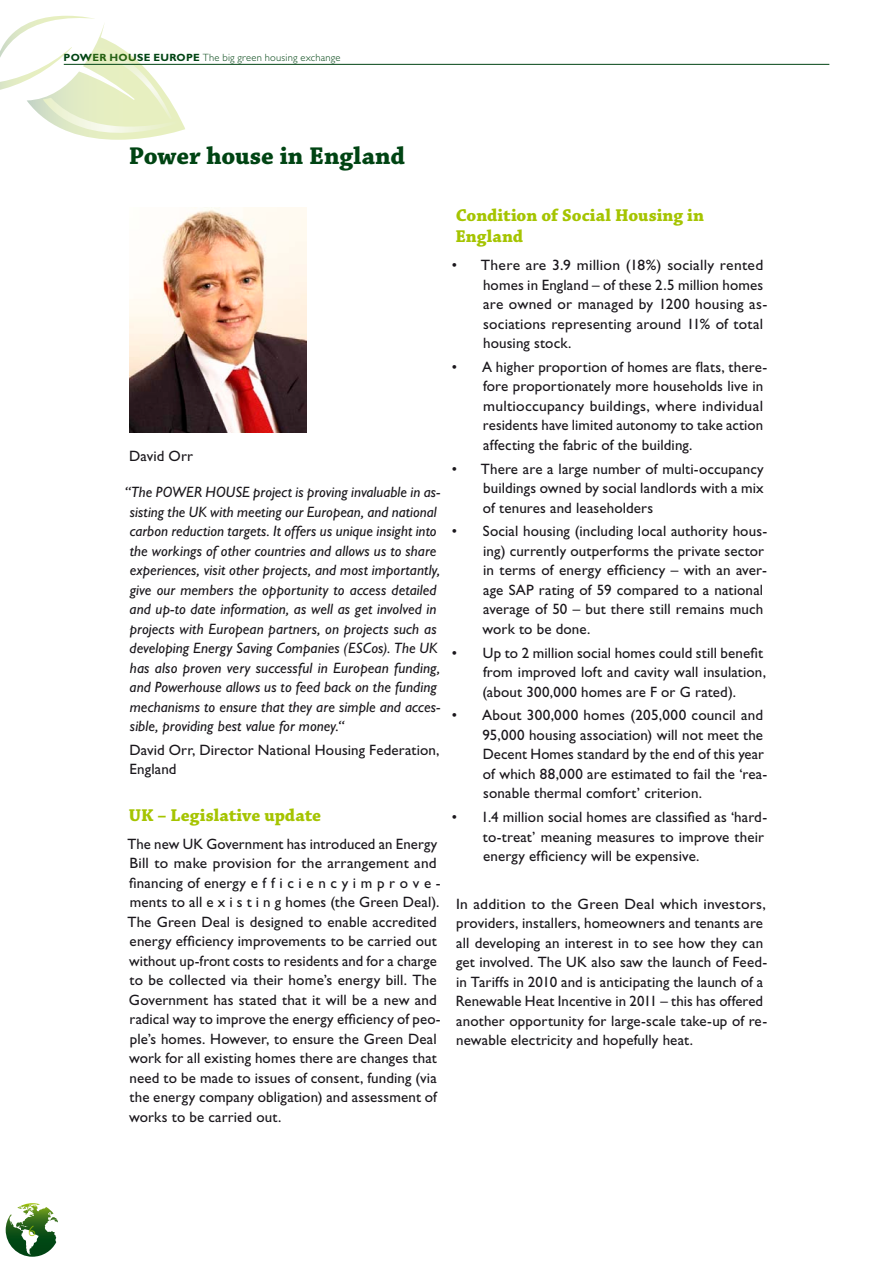
<style>
.page{position:relative;width:893px;height:1263px;background:#fff}
.page>*{position:absolute;margin:0;border:0;box-sizing:border-box;transform-origin:0 0}
.t1{font:700 25.5px "Chaparral Pro";color:#004413}
.t2{font:700 18px/21px "Chaparral Pro";color:#a5c400}
.t3{font:15px/19.5px "Gill Sans Std";letter-spacing:.01em;color:#1a171c}
.t4{font:italic 15px/19.5px "Gill Sans Std";letter-spacing:.01em;color:#1a171c}
.t5{font:300 15px "Gill Sans Std";color:#a5c400}
.t6{font:300 10.5px "Gill Sans Std";letter-spacing:.02em;color:#004413}
.s1{font-weight:700}
</style>
<div class="page">
<svg style="left:17px;top:1206px;width:17px;height:9px"></svg>
<svg style="left:0;top:16px;width:185px;height:124px"></svg>
<img style="left:129px;top:208px;width:178px;height:225px">
<hr style="left:64px;top:64px;width:765px;height:1px;background:#004413">
<p class="t6" style="left:64px;top:52px;width:278px"><span class="s1">POWER HOUSE EUROPE</span> The big green housing exchange</p>
<h1 class="t1" style="left:129px;top:141px;width:278px">Power house in England</h1>
<p class="t3" style="left:129px;top:446px;width:66px">David Orr</p>
<p class="t4" style="left:130px;top:482px;width:312px;text-indent:-5px">“The POWER HOUSE project is proving invaluable in as&shy;sisting the UK with meeting our European, and national carbon reduction targets. It offers us unique insight into the workings of other countries and allows us to share experiences, visit other projects, and most importantly, give our members the opportunity to access detailed and up-to date information, as well as get involved in projects with European partners, on projects such as developing Energy Saving Companies (ESCos). The UK has also proven very successful in European funding, and Powerhouse allows us to feed back on the funding mechanisms to ensure that they are simple and acces&shy;sible, providing best value for money.“</p>
<p class="t3" style="left:129px;top:740px;width:312px">David Orr, Director National Housing Federation,<br>England</p>
<p class="t2" style="left:129px;top:805px;width:194px">UK – Legislative update</p>
<p class="t3" style="left:127px;top:834px;width:315px">The new UK Government has introduced an Energy Bill to make provision for the arrangement and financing of energy e f f i c i e n c y i m p r o v e - ments to all e x i s t i n g homes (the Green Deal).<br>The Green Deal is designed to enable accredited energy efficiency improvements to be carried out without up-front costs to residents and for a charge to be collected via their home’s energy bill. The Government has stated that it will be a new and radical way to improve the energy efficiency of peo&shy;ple’s homes. However, to ensure the Green Deal work for all existing homes there are changes that need to be made to issues of consent, funding (via the energy company obligation) and assessment of works to be carried out.</p>
<p class="t2" style="left:455px;top:206px;width:250px">Condition of Social Housing in<br>England</p>
<p class="t3" style="left:483px;top:255px;width:286px;text-indent:-31px">• There are 3.9 million (18%) socially rented homes in England – of these 2.5 million homes are owned or managed by 1200 housing as&shy;sociations representing around 11% of total housing stock.</p>
<p class="t3" style="left:483px;top:357px;width:286px;text-indent:-31px">• A higher proportion of homes are flats, there&shy;fore proportionately more households live in multioccupancy buildings, where individual residents have limited autonomy to take action affecting the fabric of the building.</p>
<p class="t3" style="left:483px;top:459px;width:282px;text-align:justify;text-indent:-31px">• There are a large number of multi-occupancy buildings owned by social landlords with a mix of tenures and leaseholders</p>
<p class="t3" style="left:483px;top:522px;width:286px;text-indent:-31px">• Social housing (including local authority hous&shy;ing) currently outperforms the private sector in terms of energy efficiency – with an aver&shy;age SAP rating of 59 compared to a national average of 50 – but there still remains much work to be done.</p>
<p class="t3" style="left:482px;top:643px;width:285px;text-indent:-30px">• Up to 2 million social homes could still benefit from improved loft and cavity wall insulation, (about 300,000 homes are F or G rated).</p>
<p class="t3" style="left:482px;top:706px;width:286px;text-indent:-31px">• About 300,000 homes (205,000 council and 95,000 housing association) will not meet the Decent Homes standard by the end of this year of which 88,000 are estimated to fail the ‘rea&shy;sonable thermal comfort’ criterion.</p>
<p class="t3" style="left:483px;top:807px;width:286px;text-indent:-31px">• 1.4 million social homes are classified as ‘hard&shy;to-treat’ meaning measures to improve their energy efficiency will be expensive.</p>
<p class="t3" style="left:456px;top:894px;width:313px">I n addition to the Green Deal which investors, providers, installers, homeowners and tenants are all developing an interest in to see how they can get involved. The UK also saw the launch of Feed&shy;in Tariffs in 2010 and is anticipating the launch of a Renewable Heat I ncentive in 2011 – this has offered another opportunity for large-scale take-up of re&shy;newable electricity and hopefully heat.</p>
<p class="t5" style="left:28px;top:1222px;width:9px">6</p>
</div>
